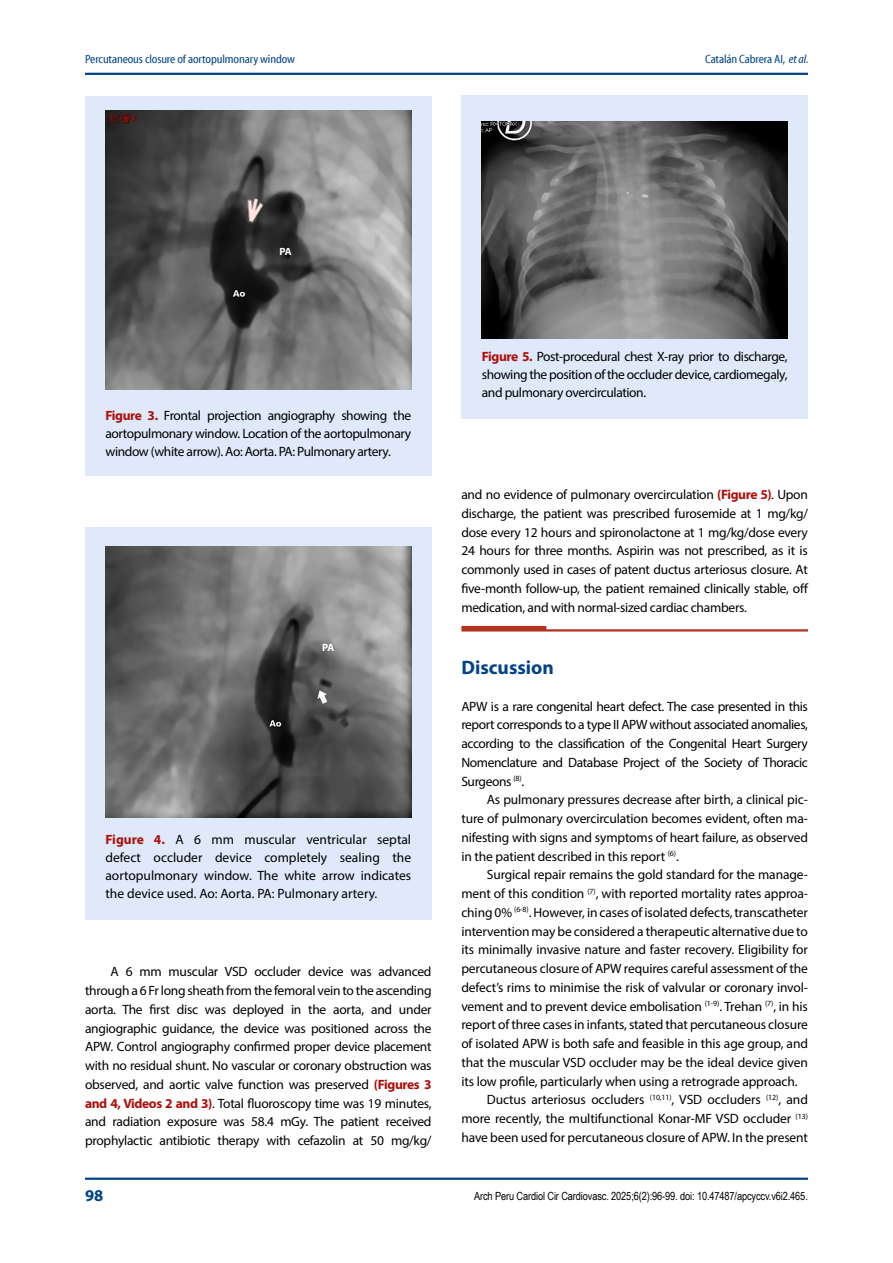
<style>
.page{position:relative;width:893px;height:1263px;background:#fff}
.page>*{position:absolute;margin:0;border:0;box-sizing:border-box;transform-origin:0 0}
.t1{font:700 19.5px "Myriad Pro";color:#048}
.t2{font:700 16.5px "Myriad Pro";color:#048}
.t3{font:13.5px/18.8px "Myriad Pro";letter-spacing:-.01em;color:#000;text-align:justify}
.t4{font:12px "Myriad Cn Web";letter-spacing:-.01em;color:#048}
.t5{font:11.25px "Arial Narrow";letter-spacing:-.01em;color:#000}
.t6{font:700 10.5px "Myriad Pro";color:#fff}
.s1{font-family:"Myriad Cn It Web"}
.s2{font-weight:700;color:#ae0f0a}
</style>
<div class="page">
<hr style="left:85px;top:73px;width:723px;height:2px;background:#048">
<hr style="left:85px;top:1177px;width:723px;height:3px;background:#048">
<svg style="left:461px;top:626px;width:347px;height:5px"></svg>
<div style="left:85px;top:96px;width:347px;height:379px;background:#dfe9fa"></div>
<div style="left:461px;top:96px;width:347px;height:323px;background:#dfe9fa"></div>
<div style="left:85px;top:527px;width:347px;height:392px;background:#dfe9fa"></div>
<img style="left:482px;top:122px;width:305px;height:216px">
<img style="left:105px;top:111px;width:306px;height:278px">
<img style="left:105px;top:546px;width:306px;height:271px">
<p class="t4" style="left:85px;top:53px;width:211px">Percutaneous closure of aortopulmonary window</p>
<p class="t4" style="left:705px;top:53px;width:105px">Catalán Cabrera AI, <span class="s1">et al.</span></p>
<p class="t6" style="left:279px;top:244px;width:14px">PA</p>
<p class="t3" style="left:105px;top:406px;width:307px;line-height:18px"><span class="s2">Figure 3.</span> Frontal projection angiography showing the aortopulmonary window. Location of the aortopulmonary window (white arrow). Ao: Aorta. PA: Pulmonary artery.</p>
<p class="t6" style="left:322px;top:641px;width:14px">PA</p>
<p class="t3" style="left:105px;top:830px;width:307px;line-height:18px"><span class="s2">Figure 4.</span> A 6 mm muscular ventricular septal defect occluder device completely sealing the aortopulmonary window. The white arrow indicates the device used. Ao: Aorta. PA: Pulmonary artery.</p>
<p class="t3" style="left:85px;top:962px;width:348px;text-indent:26px">A 6 mm muscular VSD occluder device was advanced through a 6 Fr long sheath from the femoral vein to the ascending aorta. The first disc was deployed in the aorta, and under angiographic guidance, the device was positioned across the APW. Control angiography confirmed proper device placement with no residual shunt. No vascular or coronary obstruction was observed, and aortic valve function was preserved <span class="s2">(Figures 3 and 4, Videos 2 and 3)</span>. Total fluoroscopy time was 19 minutes, and radiation exposure was 58.4 mGy. The patient received prophylactic antibiotic therapy with cefazolin at 50 mg/kg/</p>
<p class="t3" style="left:482px;top:347px;width:307px;line-height:18px"><span class="s2">Figure 5.</span> Post-procedural chest X-ray prior to discharge, showing the position of the occluder device, cardiomegaly, and pulmonary overcirculation.</p>
<p class="t3" style="left:461px;top:485px;width:349px">and no evidence of pulmonary overcirculation <span class="s2">(Figure 5)</span>. Upon discharge, the patient was prescribed furosemide at 1 mg/kg/ dose every 12 hours and spironolactone at 1 mg/kg/dose every 24 hours for three months. Aspirin was not prescribed, as it is commonly used in cases of patent ductus arteriosus closure. At five-month follow-up, the patient remained clinically stable, off medication, and with normal-sized cardiac chambers.</p>
<h1 class="t1" style="left:461px;top:654px;width:94px">Discussion</h1>
<p class="t3" style="left:461px;top:696px;width:348px">APW is a rare congenital heart defect. The case presented in this report corresponds to a type II APW without associated anomalies, according to the classification of the Congenital Heart Surgery Nomenclature and Database Project of the Society of Thoracic Surgeons <sup>(8)</sup>.</p>
<p class="t3" style="left:461px;top:790px;width:348px;text-indent:26px">As pulmonary pressures decrease after birth, a clinical pic&shy;ture of pulmonary overcirculation becomes evident, often ma&shy;nifesting with signs and symptoms of heart failure, as observed in the patient described in this report <sup>(6)</sup>.</p>
<p class="t3" style="left:487px;top:865px;width:323px">Surgical repair remains the gold standard for the manage-</p>
<p class="t3" style="left:461px;top:884px;width:348px">ment of this condition <sup>(7)</sup>, with reported mortality rates approa-</p>
<p class="t3" style="left:461px;top:903px;width:348px">ching 0% <sup>(6-8)</sup>. However, in cases of isolated defects, transcatheter</p>
<p class="t3" style="left:461px;top:921px;width:348px">intervention may be considered a therapeutic alternative due to</p>
<p class="t3" style="left:461px;top:940px;width:348px">its minimally invasive nature and faster recovery. Eligibility for</p>
<p class="t3" style="left:461px;top:959px;width:348px">percutaneous closure of APW requires careful assessment of the</p>
<p class="t3" style="left:461px;top:978px;width:348px">defect’s rims to minimise the risk of valvular or coronary invol-</p>
<p class="t3" style="left:461px;top:996px;width:348px">vement and to prevent device embolisation <sup>(1-9)</sup>. Trehan <sup>(7)</sup>, in his</p>
<p class="t3" style="left:461px;top:1015px;width:348px">report of three cases in infants, stated that percutaneous closure</p>
<p class="t3" style="left:461px;top:1034px;width:348px">of isolated APW is both safe and feasible in this age group, and</p>
<p class="t3" style="left:461px;top:1053px;width:348px">that the muscular VSD occluder may be the ideal device given</p>
<p class="t3" style="left:461px;top:1071px;width:338px">its low profile, particularly when using a retrograde approach.</p>
<p class="t3" style="left:487px;top:1090px;width:323px">Ductus arteriosus occluders <sup>(10,11)</sup>, VSD occluders <sup>(12)</sup>, and</p>
<p class="t3" style="left:461px;top:1109px;width:348px">more recently, the multifunctional Konar-MF VSD occluder <sup>(13)</sup></p>
<p class="t3" style="left:461px;top:1128px;width:348px">have been used for percutaneous closure of APW. In the present</p>
<p class="t2" style="left:85px;top:1184px;width:20px">98</p>
<p class="t5" style="left:474px;top:1188px;width:335px">Arch Peru Cardiol Cir Cardiovasc. 2025;6(2):96-99. doi: 10.47487/apcyccv.v6i2.465.</p>
</div>
